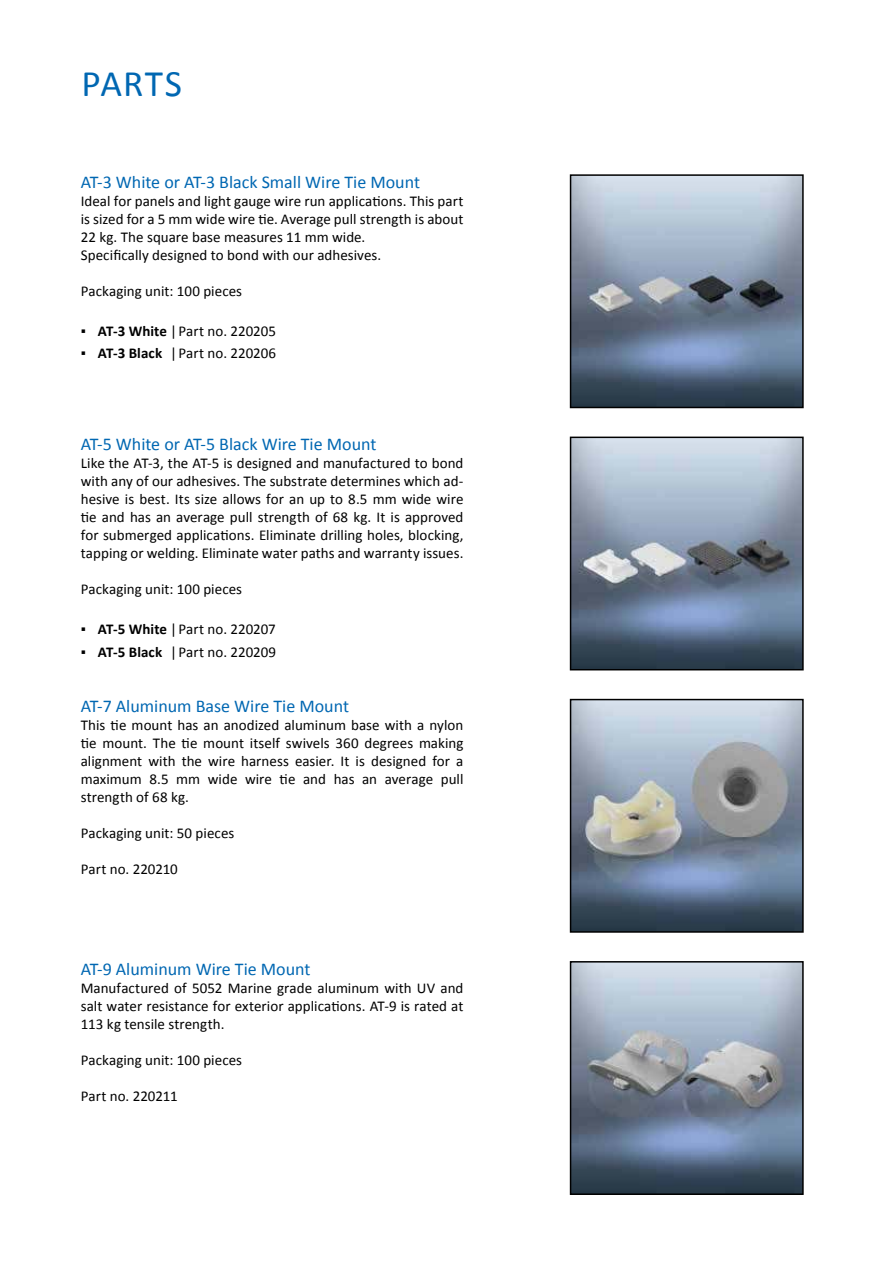
<style>
.page{position:relative;width:893px;height:1263px;background:#fff}
.page>*{position:absolute;margin:0;border:0;box-sizing:border-box;transform-origin:0 0}
.t1{font:37.5px "Calibri";letter-spacing:.03em;color:#0067b2}
.t2{font:18px "Calibri";color:#0067b2}
.t3{font:15px/18px "Calibri";color:#000;text-align:justify}
.s1{font-weight:700}
</style>
<div class="page">
<img style="left:573px;top:177px;width:228px;height:228px">
<div style="left:570px;top:174px;width:234px;height:234px;border:2px solid #000"></div>
<img style="left:573px;top:440px;width:228px;height:227px">
<div style="left:570px;top:437px;width:234px;height:233px;border:2px solid #000"></div>
<img style="left:573px;top:702px;width:228px;height:228px">
<div style="left:570px;top:699px;width:234px;height:234px;border:2px solid #000"></div>
<img style="left:573px;top:964px;width:228px;height:228px">
<div style="left:570px;top:961px;width:234px;height:234px;border:2px solid #000"></div>
<h1 class="t1" style="left:82px;top:60px;width:102px">PARTS</h1>
<p class="t2" style="left:81px;top:170px;width:341px">AT-3 White or AT-3 Black Small Wire Tie Mount</p>
<p class="t3" style="left:81px;top:192px;width:384px;text-align:left">Ideal for panels and light gauge wire run applications. This part is sized for a 5 mm wide wire tie. Average pull strength is about 22 kg. The square base measures 11 mm wide.<br>Specifically designed to bond with our adhesives.</p>
<p class="t3" style="left:81px;top:282px;width:163px">Packaging unit: 100 pieces</p>
<p class="t3" style="left:81px;top:322px;width:197px">▪ <span class="s1">AT-3 White</span> | Part no. 220205</p>
<p class="t3" style="left:81px;top:344px;width:197px">▪ <span class="s1">AT-3 Black</span> | Part no. 220206</p>
<p class="t2" style="left:81px;top:433px;width:297px">AT-5 White or AT-5 Black Wire Tie Mount</p>
<p class="t3" style="left:81px;top:454px;width:384px">Like the AT-3, the AT-5 is designed and manufactured to bond with any of our adhesives. The substrate determines which ad&shy;hesive is best. Its size allows for an up to 8.5 mm wide wire tie and has an average pull strength of 68 kg. It is approved for submerged applications. Eliminate drilling holes, blocking, tapping or welding. Eliminate water paths and warranty issues.</p>
<p class="t3" style="left:81px;top:580px;width:163px">Packaging unit: 100 pieces</p>
<p class="t3" style="left:81px;top:620px;width:197px">▪ <span class="s1">AT-5 White</span> | Part no. 220207</p>
<p class="t3" style="left:81px;top:643px;width:197px">▪ <span class="s1">AT-5 Black</span> | Part no. 220209</p>
<p class="t2" style="left:81px;top:695px;width:270px">AT-7 Aluminum Base Wire Tie Mount</p>
<p class="t3" style="left:81px;top:716px;width:384px">This tie mount has an anodized aluminum base with a nylon tie mount. The tie mount itself swivels 360 degrees making alignment with the wire harness easier. It is designed for a maximum 8.5 mm wide wire tie and has an average pull strength of 68 kg.</p>
<p class="t3" style="left:81px;top:824px;width:155px">Packaging unit: 50 pieces</p>
<p class="t3" style="left:81px;top:860px;width:99px">Part no. 220210</p>
<p class="t2" style="left:81px;top:957px;width:231px">AT-9 Aluminum Wire Tie Mount</p>
<p class="t3" style="left:81px;top:979px;width:384px">Manufactured of 5052 Marine grade aluminum with UV and salt water resistance for exterior applications. AT-9 is rated at 113 kg tensile strength.</p>
<p class="t3" style="left:81px;top:1051px;width:163px">Packaging unit: 100 pieces</p>
<p class="t3" style="left:81px;top:1087px;width:98px">Part no. 220211</p>
</div>
